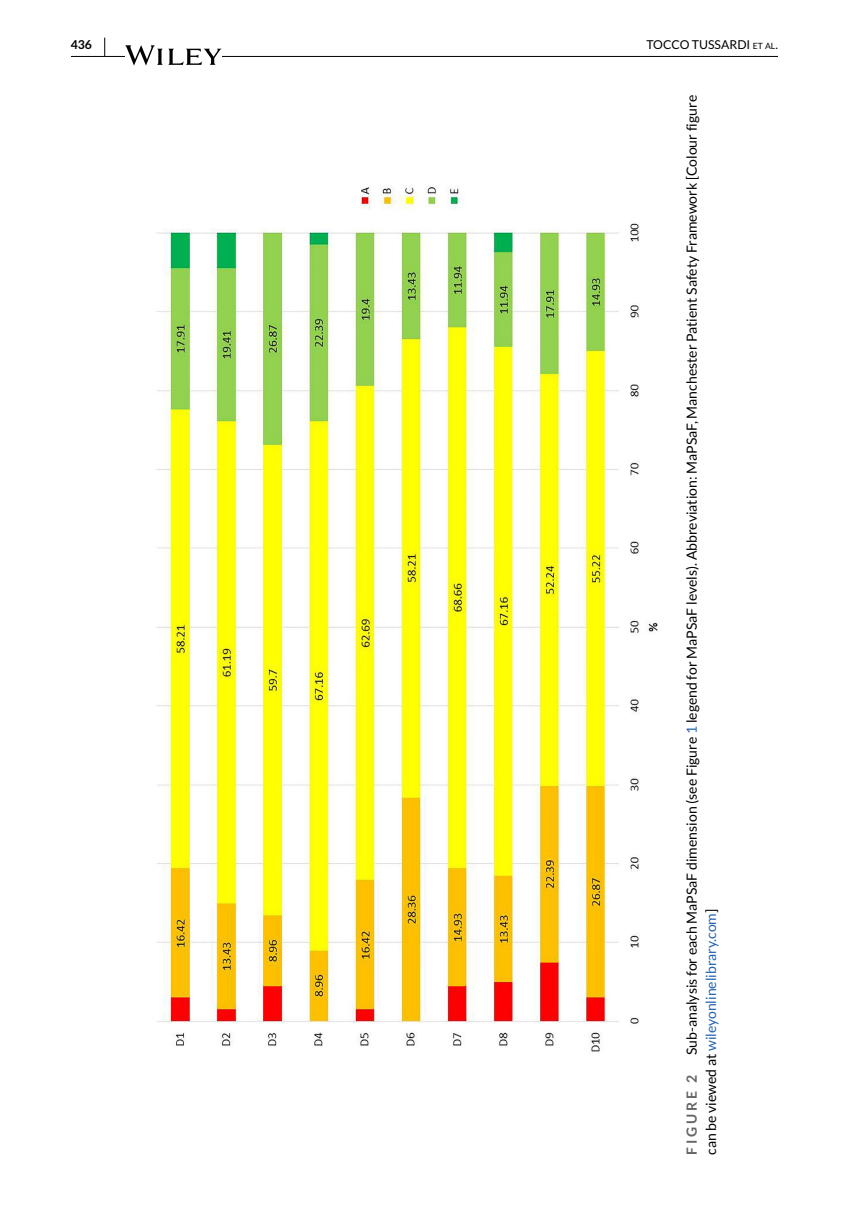
<style>
.page{position:relative;width:849px;height:1221px;background:#fff}
.page>*{position:absolute;margin:0;border:0;box-sizing:border-box;transform-origin:0 0}
.t1{font:14px/19.2px "Lato";color:#000}
.t2{font:700 14px "Lato";letter-spacing:.2em;color:#636466}
.t3{font:12.25px "Lato";color:#000}
.t4{font:700 12.25px "Lato";color:#000}
.s1{font-style:inherit}
.s2{font-size:8.58px}
.s3{color:#2564af}
</style>
<div class="page">
<hr style="left:71px;top:56px;width:706px;height:1px;background:#000">
<svg style="left:125px;top:45px;width:96px;height:20px"></svg>
<svg style="left:104px;top:38px;width:1px;height:18px"></svg>
<img style="left:156px;top:186px;width:502px;height:866px">
<p class="t4" style="left:71px;top:38px;width:22px">436</p>
<p class="t3" style="left:646px;top:38px;width:133px"><span class="s1">TOCCO</span> TUSSARDI <span class="s2">et al</span>.</p>
<p class="t1" style="left:682px;top:1154px;width:1061px;text-indent:100px;rotate:-90deg">Sub-analysis for each MaPSaF dimension (see Figure <span class="s3">1</span> legend for MaPSaF levels). Abbreviation: MaPSaF, Manchester Patient Safety Framework [Colour figure can be viewed at <span class="s3">wileyonlinelibrary.com</span>]</p>
<p class="t2" style="left:683px;top:1154px;width:82px;rotate:-90deg">FIGURE 2</p>
</div>
